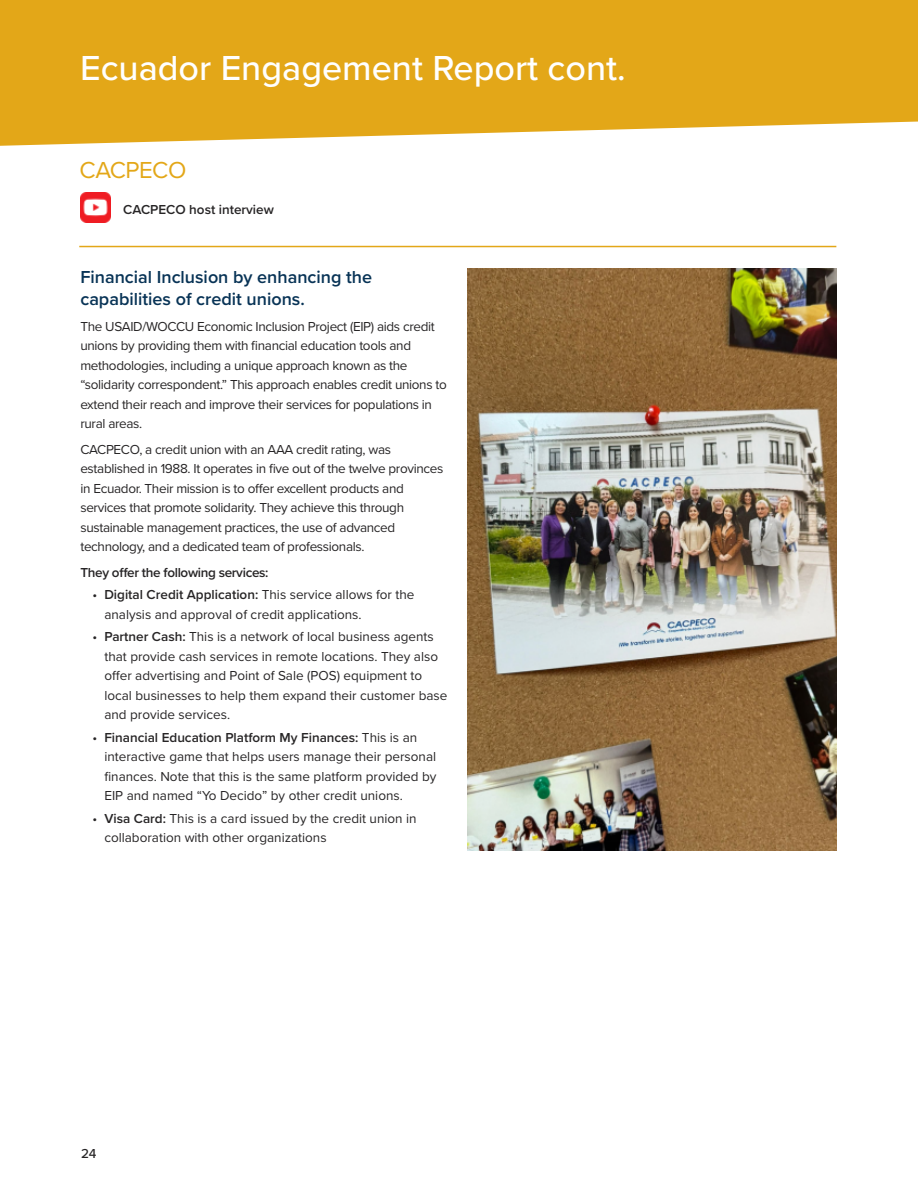
<style>
.page{position:relative;width:918px;height:1188px;background:#fff}
.page>*{position:absolute;margin:0;border:0;box-sizing:border-box;transform-origin:0 0}
.t1{font:500 36px "Proxima Nova";color:#fff}
.t2{font:24px "Proxima Nova";letter-spacing:-.02em;color:#e3a718}
.t3{font:600 18px/22.5px "Proxima Nova";color:#083356}
.t4{font:13.5px/19.5px "Proxima Nova";letter-spacing:-.025em;color:#272526}
.t5{font:13.5px/19.5px "Proxima Nova";color:#272526}
.t6{font:600 13.5px "Proxima Nova";letter-spacing:-.025em;color:#272526}
.t7{font:600 13.5px "Proxima Nova";color:#272526}
.t8{font:500 13.5px "Proxima Nova";color:#272526}
.s1{font-weight:600}
</style>
<div class="page">
<img style="left:80px;top:192px;width:30px;height:30px">
<svg style="left:0;top:0;width:918px;height:146px;background:#e5ae2b"></svg>
<hr style="left:79px;top:246px;width:757px;height:1px;background:#e3a718">
<img style="left:468px;top:268px;width:368px;height:582px">
<p class="t1" style="left:80px;top:56px;width:547px">Ecuador Engagement Report cont.</p>
<p class="t2" style="left:80px;top:162px;width:108px">CACPECO</p>
<p class="t7" style="left:123px;top:205px;width:152px">CACPECO host interview</p>
<p class="t3" style="left:80px;top:267px;width:293px">Financial Inclusion by enhancing the capabilities of credit unions.</p>
<p class="t4" style="left:80px;top:318px;width:368px">The USAID/WOCCU Economic Inclusion Project (EIP) aids credit unions by providing them with financial education tools and methodologies, including a unique approach known as the “solidarity correspondent.” This approach enables credit unions to extend their reach and improve their services for populations in rural areas.</p>
<p class="t4" style="left:80px;top:441px;width:365px">CACPECO, a credit union with an AAA credit rating, was established in 1988. It operates in five out of the twelve provinces in Ecuador. Their mission is to offer excellent products and services that promote solidarity. They achieve this through sustainable management practices, the use of advanced technology, and a dedicated team of professionals.</p>
<p class="t6" style="left:80px;top:568px;width:190px">They offer the following services:</p>
<p class="t5" style="left:104px;top:586px;width:312px;text-indent:-12px">• <span class="s1">Digital Credit Application:</span> This service allows for the analysis and approval of credit applications.</p>
<p class="t5" style="left:104px;top:628px;width:345px;text-indent:-12px">• <span class="s1">Partner Cash:</span> This is a network of local business agents that provide cash services in remote locations. They also offer advertising and Point of Sale (POS) equipment to local businesses to help them expand their customer base and provide services.</p>
<p class="t5" style="left:104px;top:729px;width:334px;text-indent:-12px">• <span class="s1">Financial Education Platform My Finances:</span> This is an interactive game that helps users manage their personal finances. Note that this is the same platform provided by EIP and named “Yo Decido” by other credit unions.</p>
<p class="t5" style="left:104px;top:810px;width:314px;text-indent:-12px">• <span class="s1">Visa Card:</span> This is a card issued by the credit union in collaboration with other organizations</p>
<p class="t8" style="left:81px;top:1149px;width:17px">24</p>
</div>
